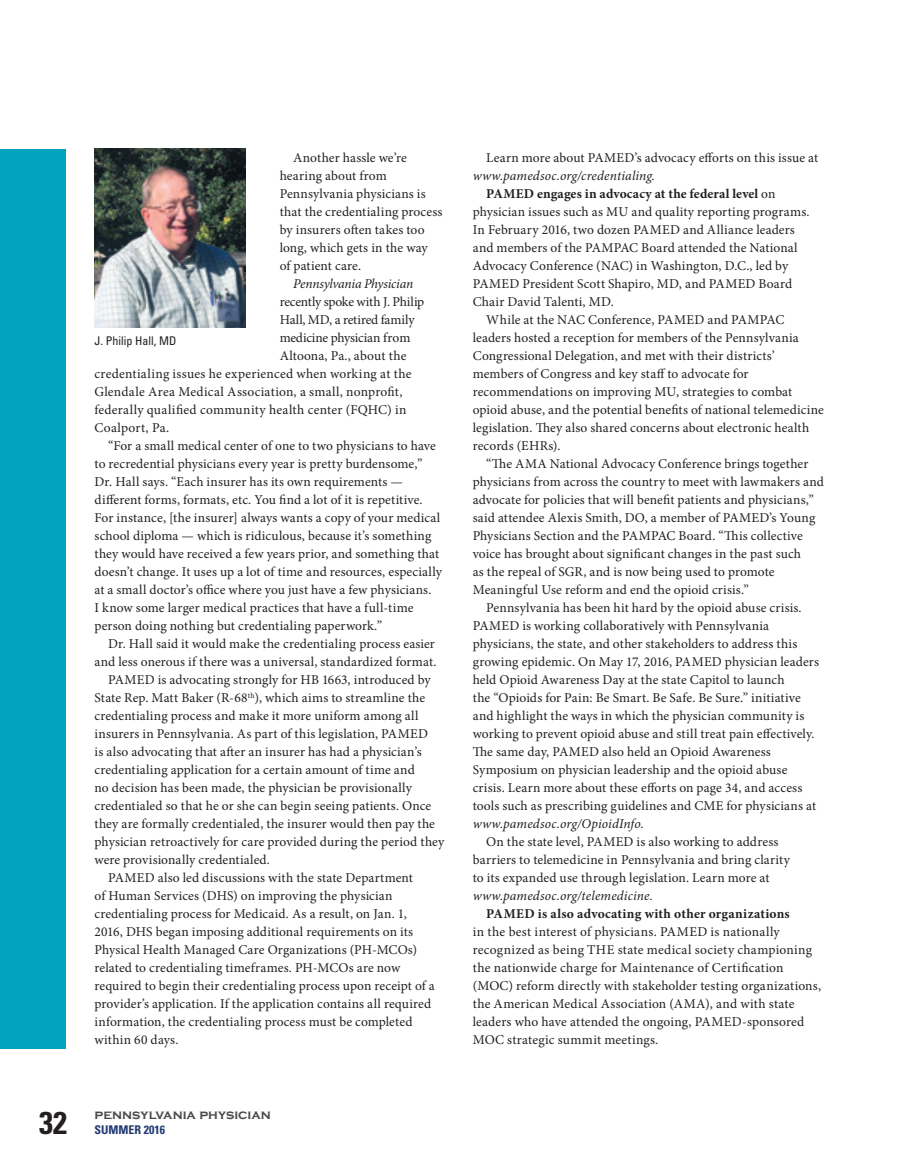
<style>
.page{position:relative;width:905px;height:1175px;background:#fff}
.page>*{position:absolute;margin:0;border:0;box-sizing:border-box;transform-origin:0 0}
.t1{font:700 condensed 31.5px "Univers";color:#231f20}
.BODY___indent{font:13.5px/18px "Minion Pro";letter-spacing:.01em;color:#231f20}
.BODY___indent-2{font:13.5px "Minion Pro";letter-spacing:-.015em;color:#231f20}
.t2{font:700 13.5px "Copperplate Gothic";color:#4b4c4d}
.BODY___indent-3{font:italic 13.5px "Minion Pro";letter-spacing:-.02em;color:#231f20}
.BODY___indent-4{font:13.5px "Minion Pro";letter-spacing:-.01em;color:#231f20}
.Photo_Caption{font:condensed 12px "Univers";color:#231f20}
.t3{font:700 condensed 12px "Univers";color:#213972}
.s1{font-style:italic}
.s2{font-weight:700}
</style>
<div class="page">
<img style="left:94px;top:148px;width:152px;height:179px">
<div style="left:0;top:149px;width:66px;height:899px;background:#02a4bd"></div>
<h1 class="t1" style="left:39px;top:1103px;width:29px">32</h1>
<p class="BODY___indent" style="left:280px;top:149px;width:164px;text-indent:14px">Another hassle we’re hearing about from<br>Pennsylvania physicians is that the credentialing process by insurers often takes too long, which gets in the way<br>of patient care.</p>
<p class="BODY___indent-3" style="left:293px;top:274px;width:122px">Pennsylvania Physician</p>
<p class="BODY___indent-2" style="left:280px;top:293px;width:146px">recently spoke with J. Philip</p>
<p class="BODY___indent" style="left:280px;top:311px;width:136px">Hall, MD, a retired family</p>
<p class="BODY___indent-4" style="left:280px;top:329px;width:132px">medicine physician from</p>
<p class="BODY___indent" style="left:280px;top:347px;width:128px">Altoona, Pa., about the</p>
<p class="BODY___indent" style="left:94px;top:365px;width:318px">credentialing issues he experienced when working at the</p>
<p class="BODY___indent" style="left:94px;top:383px;width:309px">Glendale Area Medical Association, a small, nonprofit,</p>
<p class="BODY___indent" style="left:94px;top:401px;width:313px">federally qualified community health center (FQHC) in</p>
<p class="BODY___indent" style="left:94px;top:419px;width:76px">Coalport, Pa.</p>
<p class="BODY___indent" style="left:94px;top:437px;width:349px;text-indent:13px">“For a small medical center of one to two physicians to have to recredential physicians every year is pretty burdensome,” Dr. Hall says. “Each insurer has its own requirements — different forms, formats, etc. You find a lot of it is repetitive.<br>For instance, [the insurer] always wants a copy of your medical school diploma — which is ridiculous, because it’s something they would have received a few years prior, and something that doesn’t change. It uses up a lot of time and resources, especially at a small doctor’s office where you just have a few physicians.<br>I know some larger medical practices that have a full-time person doing nothing but credentialing paperwork.”</p>
<p class="BODY___indent" style="left:94px;top:635px;width:343px;text-align:right">Dr. Hall said it would make the credentialing process easier and less onerous if there was a universal, standardized format.</p>
<p class="BODY___indent" style="left:94px;top:671px;width:351px;text-indent:13px">PAMED is advocating strongly for HB 1663, introduced by State Rep. Matt Baker (R-68<sup>th</sup>), which aims to streamline the credentialing process and make it more uniform among all insurers in Pennsylvania. As part of this legislation, PAMED<br>is also advocating that after an insurer has had a physician’s credentialing application for a certain amount of time and<br>no decision has been made, the physician be provisionally credentialed so that he or she can begin seeing patients. Once they are formally credentialed, the insurer would then pay the physician retroactively for care provided during the period they were provisionally credentialed.</p>
<p class="BODY___indent" style="left:94px;top:869px;width:342px;text-indent:13px">PAMED also led discussions with the state Department<br>of Human Services (DHS) on improving the physician credentialing process for Medicaid. As a result, on Jan. 1, 2016, DHS began imposing additional requirements on its Physical Health Managed Care Organizations (PH-MCOs) related to credentialing timeframes. PH-MCOs are now required to begin their credentialing process upon receipt of a provider’s application. If the application contains all required information, the credentialing process must be completed within 60 days.</p>
<p class="Photo_Caption" style="left:94px;top:333px;width:83px">J. Philip Hall, MD</p>
<p class="t2" style="left:94px;top:1107px;width:178px">pennsylvania physician</p>
<p class="t3" style="left:94px;top:1122px;width:72px">SUMMER 2016</p>
<p class="BODY___indent" style="left:472px;top:149px;width:347px;text-indent:14px">Learn more about PAMED’s advocacy efforts on this issue at <span class="s1">www.pamedsoc.org/credentialing.</span></p>
<p class="BODY___indent" style="left:472px;top:185px;width:338px;text-indent:14px"><span class="s2">PAMED engages in advocacy at the federal level</span> on physician issues such as MU and quality reporting programs.<br>In February 2016, two dozen PAMED and Alliance leaders and members of the PAMPAC Board attended the National Advocacy Conference (NAC) in Washington, D.C., led by PAMED President Scott Shapiro, MD, and PAMED Board Chair David Talenti, MD.</p>
<p class="BODY___indent" style="left:472px;top:311px;width:352px;text-indent:14px">While at the NAC Conference, PAMED and PAMPAC leaders hosted a reception for members of the Pennsylvania Congressional Delegation, and met with their districts’ members of Congress and key staff to advocate for recommendations on improving MU, strategies to combat opioid abuse, and the potential benefits of national telemedicine legislation. They also shared concerns about electronic health records (EHRs).</p>
<p class="BODY___indent" style="left:472px;top:455px;width:352px;text-indent:14px">“The AMA National Advocacy Conference brings together physicians from across the country to meet with lawmakers and advocate for policies that will benefit patients and physicians,” said attendee Alexis Smith, DO, a member of PAMED’s Young Physicians Section and the PAMPAC Board. “This collective voice has brought about significant changes in the past such<br>as the repeal of SGR, and is now being used to promote Meaningful Use reform and end the opioid crisis.”</p>
<p class="BODY___indent" style="left:472px;top:599px;width:348px;text-indent:14px">Pennsylvania has been hit hard by the opioid abuse crisis.<br>PAMED is working collaboratively with Pennsylvania physicians, the state, and other stakeholders to address this growing epidemic. On May 17, 2016, PAMED physician leaders held Opioid Awareness Day at the state Capitol to launch<br>the “Opioids for Pain: Be Smart. Be Safe. Be Sure.” initiative and highlight the ways in which the physician community is working to prevent opioid abuse and still treat pain effectively.<br>The same day, PAMED also held an Opioid Awareness Symposium on physician leadership and the opioid abuse crisis. Learn more about these efforts on page 34, and access tools such as prescribing guidelines and CME for physicians at <span class="s1">www.pamedsoc.org/OpioidInfo.</span></p>
<p class="BODY___indent" style="left:472px;top:833px;width:319px;text-indent:14px">On the state level, PAMED is also working to address barriers to telemedicine in Pennsylvania and bring clarity to its expanded use through legislation. Learn more at <span class="s1">www.pamedsoc.org/telemedicine.</span></p>
<p class="BODY___indent" style="left:472px;top:905px;width:350px;text-indent:14px"><span class="s2">PAMED is also advocating with other organizations<br></span>in the best interest of physicians. PAMED is nationally recognized as being THE state medical society championing the nationwide charge for Maintenance of Certification (MOC) reform directly with stakeholder testing organizations, the American Medical Association (AMA), and with state leaders who have attended the ongoing, PAMED-sponsored MOC strategic summit meetings.</p>
</div>
